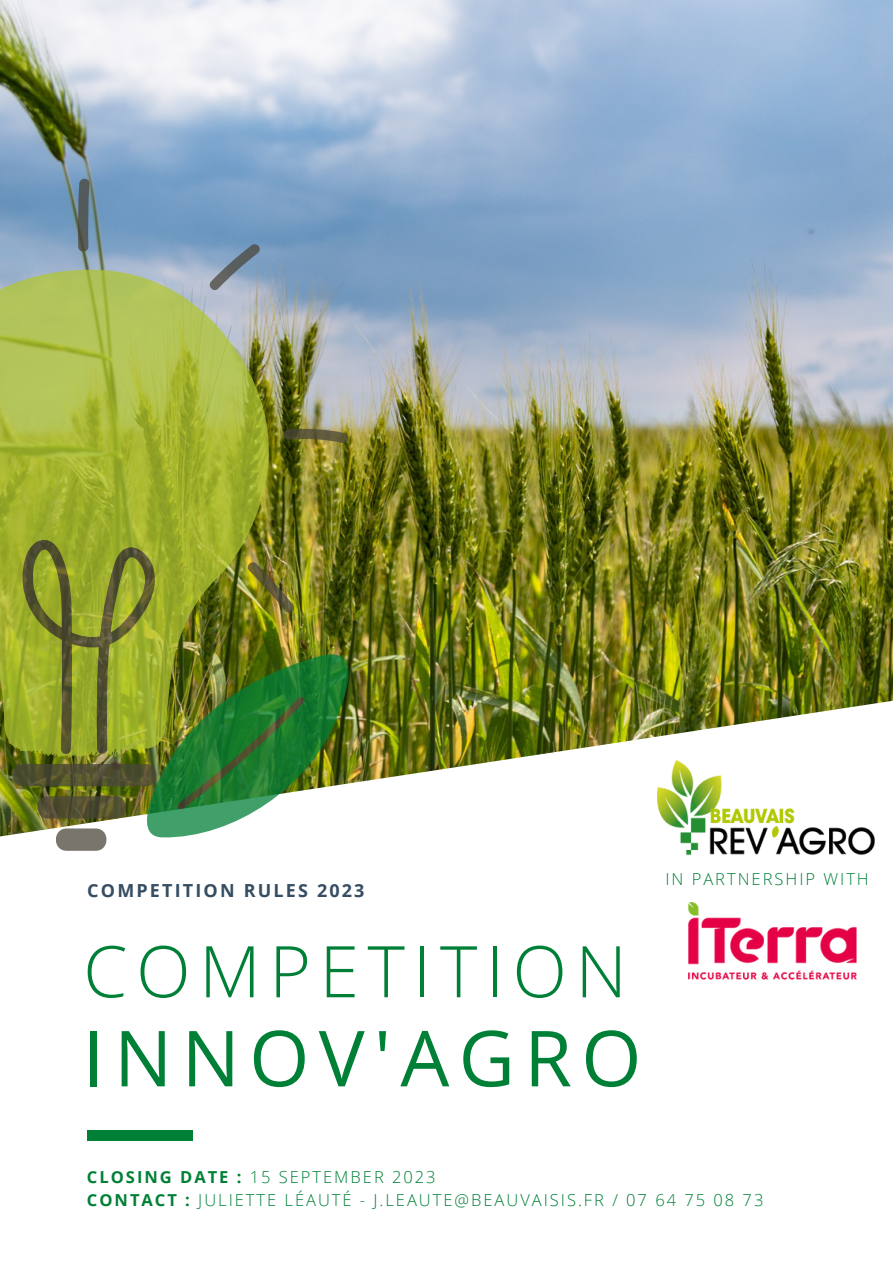
<style>
.page{position:relative;width:893px;height:1264px;background:#fff}
.page>*{position:absolute;margin:0;border:0;box-sizing:border-box;transform-origin:0 0}
.t1{font:77.25px "Open Sans";letter-spacing:.12em;color:#008037}
.t2{font:300 71.25px "Open Sans";letter-spacing:.12em;color:#008037}
.t3{font:700 18px "Open Sans";letter-spacing:.12em;color:#364d62}
.t4{font:300 16.5px/22.5px "Open Sans";letter-spacing:.12em;color:#008037}
.s1{font-weight:700}
</style>
<div class="page">
<img style="left:0;top:0;width:892px;height:851px">
<div style="left:87px;top:1130px;width:106px;height:10px;background:#008037"></div>
<img style="left:0;top:179px;width:350px;height:671px">
<img style="left:657px;top:760px;width:217px;height:96px">
<img style="left:688px;top:902px;width:168px;height:78px">
<p class="t3" style="left:87px;top:877px;width:279px">COMPETITION RULES 2023</p>
<h2 class="t2" style="left:83px;top:921px;width:545px">COMPETITION</h2>
<h1 class="t1" style="left:83px;top:1003px;width:559px">INNOV'AGRO</h1>
<p class="t4" style="left:665px;top:867px;width:205px">IN PARTNERSHIP WITH</p>
<p class="t4" style="left:87px;top:1165px;width:678px"><span class="s1">CLOSING DATE :</span> 15 SEPTEMBER 2023<br><span class="s1">CONTACT :</span> JULIETTE LÉAUTÉ - J.LEAUTE@BEAUVAISIS.FR / 07 64 75 08 73</p>
</div>
